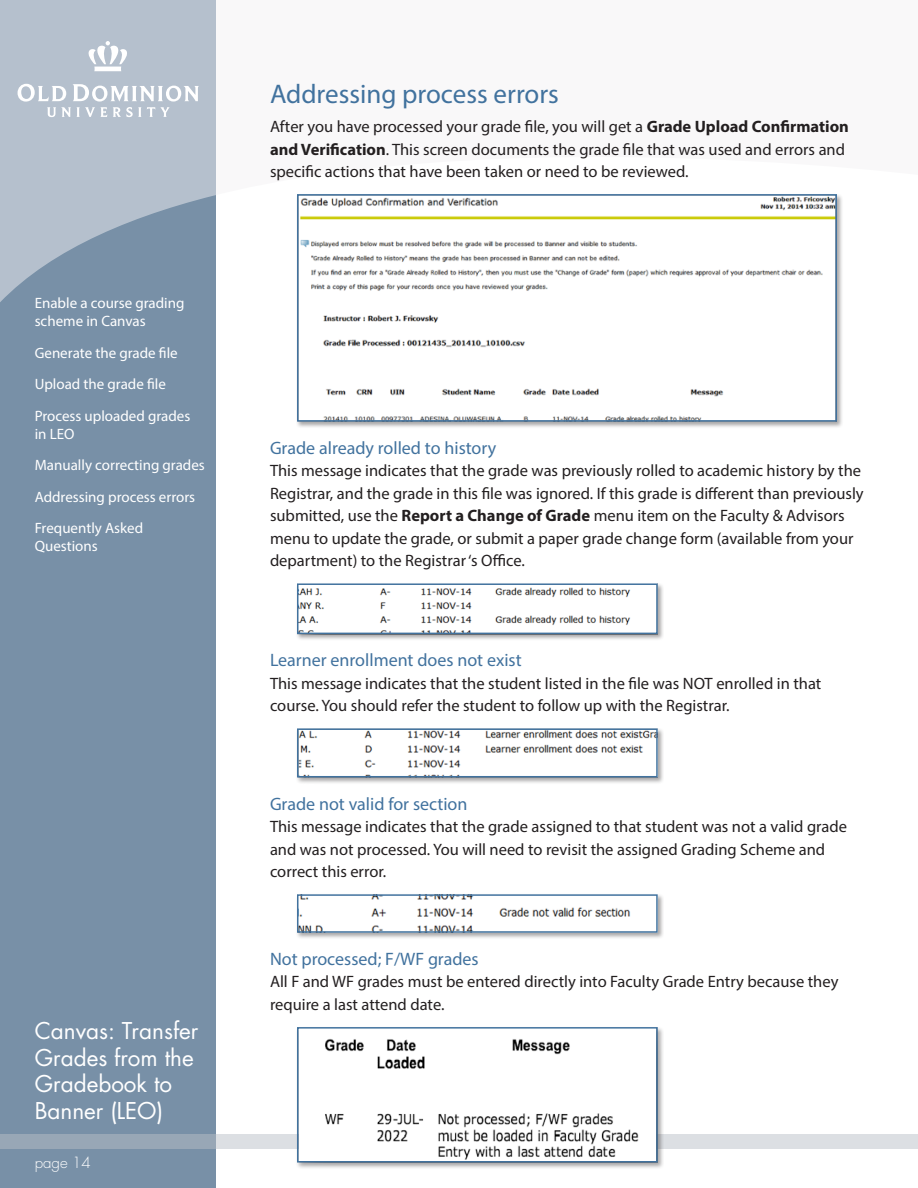
<style>
.page{position:relative;width:918px;height:1188px;background:#fff}
.page>*{position:absolute;margin:0;border:0;box-sizing:border-box;transform-origin:0 0}
.heading{font:27px "Myriad Pro";color:#41729e}
.t1{font:22.5px/26.7px "Futura Std";color:#fff}
.subhead{font:18px "Myriad Pro";color:#41729e}
.body_copy{font:16.5px/22.5px "Myriad Pro";color:#231f20}
.t2{font:15px/31.5px "Myriad Pro";color:#fff}
.t3{font:300 15px "Futura Std";color:#fff}
.s1{font-weight:700}
</style>
<div class="page">
<div style="left:0;top:0;width:216px;height:1188px;background:#7890a7"></div>
<svg style="left:0;top:0;width:216px;height:302px;fill:#b5c0cd"></svg>
<svg style="left:0;top:1134px;width:918px;height:14px;background:#c1c9d1"></svg>
<svg style="left:87px;top:41px;width:42px;height:30px"></svg>
<svg style="left:18px;top:84px;width:181px;height:33px;background:#c8d0d9"></svg>
<div style="left:296px;top:193px;width:547px;height:236px;background:#231f20;opacity:.4"></div>
<img style="left:300px;top:197px;width:534px;height:222px">
<div style="left:297px;top:194px;width:540px;height:228px;border:2px solid #41729e"></div>
<div style="left:296px;top:583px;width:368px;height:58px;background:#231f20;opacity:.4"></div>
<img style="left:300px;top:586px;width:355px;height:45px">
<div style="left:297px;top:583px;width:361px;height:51px;border:2px solid #41729e"></div>
<div style="left:296px;top:728px;width:368px;height:56px;background:#231f20;opacity:.4"></div>
<img style="left:300px;top:731px;width:355px;height:43px">
<div style="left:297px;top:728px;width:361px;height:49px;border:2px solid #41729e"></div>
<div style="left:296px;top:893px;width:368px;height:46px;background:#231f20;opacity:.4"></div>
<img style="left:300px;top:897px;width:355px;height:33px">
<div style="left:297px;top:894px;width:361px;height:39px;border:2px solid #41729e"></div>
<div style="left:296px;top:1026px;width:368px;height:143px;background:#231f20;opacity:.4"></div>
<img style="left:297px;top:1030px;width:361px;height:133px">
<div style="left:297px;top:1027px;width:361px;height:135px;border:2px solid #41729e"></div>
<p class="t2" style="left:35px;top:294px;width:151px;line-height:18px">Enable a course grading scheme in Canvas</p>
<p class="t2" style="left:35px;top:337px;width:157px">Generate the grade file<br>Upload the grade file<br>Process uploaded grades</p>
<p class="t2" style="left:35px;top:418px;width:172px">in LEO<br>Manually correcting grades<br>Addressing process errors<br>Frequently Asked</p>
<p class="t2" style="left:35px;top:530px;width:65px">Questions</p>
<h2 class="t1" style="left:35px;top:1017px;width:165px">Canvas: Transfer<br>Grades from the<br>Gradebook to<br>Banner (LEO)</h2>
<p class="t3" style="left:35px;top:1153px;width:58px">page 14</p>
<p class="heading" style="left:270px;top:77px;width:290px">Addressing process errors</p>
<p class="body_copy" style="left:270px;top:115px;width:580px">After you have processed your grade file, you will get a <span class="s1">Grade Upload Confirmation and Verification</span>. This screen documents the grade file that was used and errors and specific actions that have been taken or need to be reviewed.</p>
<p class="subhead" style="left:270px;top:437px;width:228px">Grade already rolled to history</p>
<p class="body_copy" style="left:270px;top:459px;width:595px">This message indicates that the grade was previously rolled to academic history by the Registrar, and the grade in this file was ignored. If this grade is different than previously submitted, use the <span class="s1">Report a Change of Grade</span> menu item on the Faculty &amp; Advisors menu to update the grade, or submit a paper grade change form (available from your department) to the Registrar ‘s Office.</p>
<p class="subhead" style="left:270px;top:649px;width:253px">Learner enrollment does not exist</p>
<p class="body_copy" style="left:270px;top:672px;width:553px">This message indicates that the student listed in the file was NOT enrolled in that course. You should refer the student to follow up with the Registrar.</p>
<p class="subhead" style="left:270px;top:793px;width:199px">Grade not valid for section</p>
<p class="body_copy" style="left:270px;top:815px;width:578px">This message indicates that the grade assigned to that student was not a valid grade and was not processed. You will need to revisit the assigned Grading Scheme and correct this error.</p>
<p class="subhead" style="left:270px;top:948px;width:210px">Not processed; F/WF grades</p>
<p class="body_copy" style="left:270px;top:970px;width:570px">All F and WF grades must be entered directly into Faculty Grade Entry because they require a last attend date.</p>
</div>
